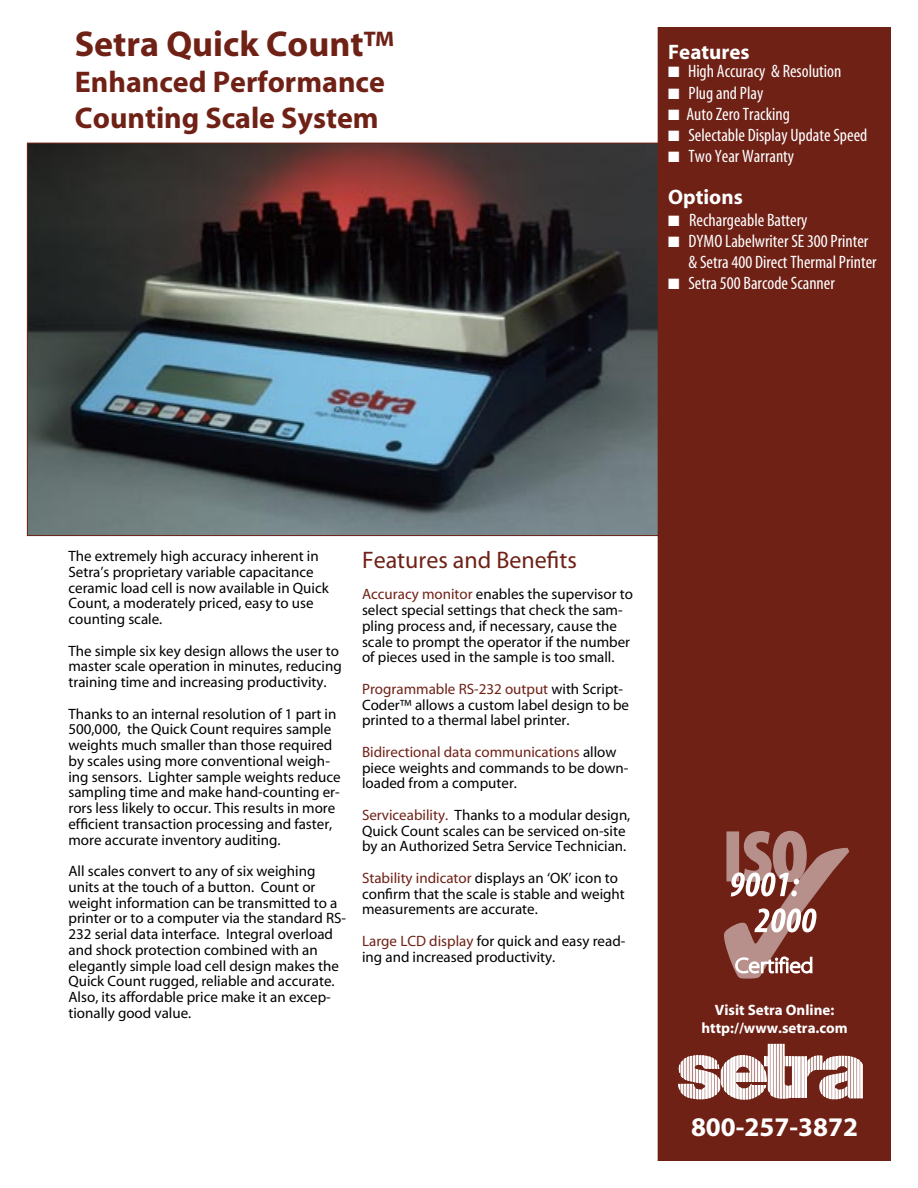
<style>
.page{position:relative;width:918px;height:1188px;background:#fff}
.page>*{position:absolute;margin:0;border:0;box-sizing:border-box;transform-origin:0 0}
.t1{font:36px "Myriad MM 700 600";color:#6f2116}
.t2{font:30px "Myriad MM 700 600";color:#6f2116}
.t3{font:27px "Myriad MM 700 600";color:#fff}
.t4{font:24px "Myriad MM 400 600";color:#6f2116}
.t5{font:21px "Myriad MM 700 600";color:#fff}
.t6{font:18px "Myriad MM 400 300";color:#fff}
.t7{font:15px/15.8px "Myriad MM 400 600";color:#000}
.t8{font:15px "Myriad MM 700 600";color:#fff}
.s1{color:#6f2116}
</style>
<div class="page">
<img style="left:29px;top:145px;width:628px;height:389px">
<div style="left:658px;top:28px;width:232px;height:1132px;background:#6f2116"></div>
<div style="left:658px;top:27px;width:233px;height:1134px;border:2px solid #6f2116"></div>
<div style="left:777px;top:1044px;width:2px;height:54px;border:1px solid #fff"></div>
<div style="left:780px;top:1044px;width:2px;height:54px;border:1px solid #fff"></div>
<svg style="left:783px;top:1044px;width:9px;height:55px"></svg>
<div style="left:792px;top:1056px;width:2px;height:42px;border:1px solid #fff"></div>
<div style="left:795px;top:1056px;width:2px;height:42px;border:1px solid #fff"></div>
<div style="left:798px;top:1056px;width:3px;height:42px;border:1px solid #fff"></div>
<div style="left:801px;top:1056px;width:3px;height:42px;border:1px solid #fff"></div>
<div style="left:805px;top:1056px;width:2px;height:42px;border:1px solid #fff"></div>
<svg style="left:807px;top:1056px;width:56px;height:43px"></svg>
<svg style="left:678px;top:1044px;width:98px;height:56px"></svg>
<svg style="left:724px;top:830px;width:126px;height:149px"></svg>
<p class="t1" style="left:75px;top:26px;width:322px">Setra Quick Count™</p>
<p class="t2" style="left:75px;top:67px;width:312px">Enhanced Performance</p>
<p class="t2" style="left:75px;top:103px;width:305px">Counting Scale System</p>
<p class="t5" style="left:668px;top:42px;width:83px">Features</p>
<p class="t6" style="left:668px;top:63px;width:175px">■ High Accuracy &amp; Resolution</p>
<p class="t6" style="left:668px;top:84px;width:97px">■ Plug and Play</p>
<p class="t6" style="left:668px;top:105px;width:123px">■ Auto Zero Tracking</p>
<p class="t6" style="left:668px;top:126px;width:201px">■ Selectable Display Update Speed</p>
<p class="t6" style="left:668px;top:147px;width:127px">■ Two Year Warranty</p>
<p class="t5" style="left:668px;top:187px;width:76px">Options</p>
<p class="t6" style="left:668px;top:211px;width:141px">■ Rechargeable Battery</p>
<p class="t6" style="left:668px;top:232px;width:202px">■ DYMO Labelwriter SE 300 Printer</p>
<p class="t6" style="left:688px;top:253px;width:190px">&amp; Setra 400 Direct Thermal Printer</p>
<p class="t6" style="left:668px;top:274px;width:168px">■ Setra 500 Barcode Scanner</p>
<p class="t7" style="left:68px;top:549px;width:262px">The extremely high accuracy inherent in Setra’s proprietary variable capacitance ceramic load cell is now available in Quick Count, a moderately priced, easy to use counting scale.</p>
<p class="t7" style="left:68px;top:643px;width:275px">The simple six key design allows the user to master scale operation in minutes, reducing training time and increasing productivity.</p>
<p class="t7" style="left:68px;top:706px;width:274px">Thanks to an internal resolution of 1 part in 500,000, the Quick Count requires sample weights much smaller than those required by scales using more conventional weigh&shy;ing sensors. Lighter sample weights reduce sampling time and make hand-counting er&shy;rors less likely to occur. This results in more efficient transaction processing and faster, more accurate inventory auditing.</p>
<p class="t7" style="left:68px;top:864px;width:279px">All scales convert to any of six weighing units at the touch of a button. Count or weight information can be transmitted to a printer or to a computer via the standard RS-232 serial data interface. Integral overload and shock protection combined with an elegantly simple load cell design makes the Quick Count rugged, reliable and accurate.<br>Also, its affordable price make it an excep&shy;tionally good value.</p>
<p class="t4" style="left:362px;top:548px;width:216px">Features and Benefits</p>
<p class="t7" style="left:362px;top:587px;width:272px"><span class="s1">Accuracy monitor</span> enables the supervisor to select special settings that check the sam&shy;pling process and, if necessary, cause the scale to prompt the operator if the number of pieces used in the sample is too small.</p>
<p class="t7" style="left:362px;top:682px;width:269px"><span class="s1">Programmable RS-232 output</span> with Script-<br>Coder™ allows a custom label design to be printed to a thermal label printer.</p>
<p class="t7" style="left:362px;top:745px;width:268px"><span class="s1">Bidirectional data communications</span> allow piece weights and commands to be down&shy;loaded from a computer.</p>
<p class="t7" style="left:362px;top:808px;width:270px"><span class="s1">Serviceability.</span> Thanks to a modular design,<br>Quick Count scales can be serviced on-site by an Authorized Setra Service Technician.</p>
<p class="t7" style="left:362px;top:871px;width:264px"><span class="s1">Stability indicator</span> displays an ‘OK’ icon to confirm that the scale is stable and weight measurements are accurate.</p>
<p class="t7" style="left:362px;top:934px;width:265px"><span class="s1">Large LCD display</span> for quick and easy read&shy;ing and increased productivity.</p>
<p class="t8" style="left:715px;top:1003px;width:121px">Visit Setra Online:</p>
<p class="t8" style="left:701px;top:1021px;width:148px">http://www.setra.com</p>
<p class="t3" style="left:691px;top:1114px;width:169px">800-257-3872</p>
</div>
